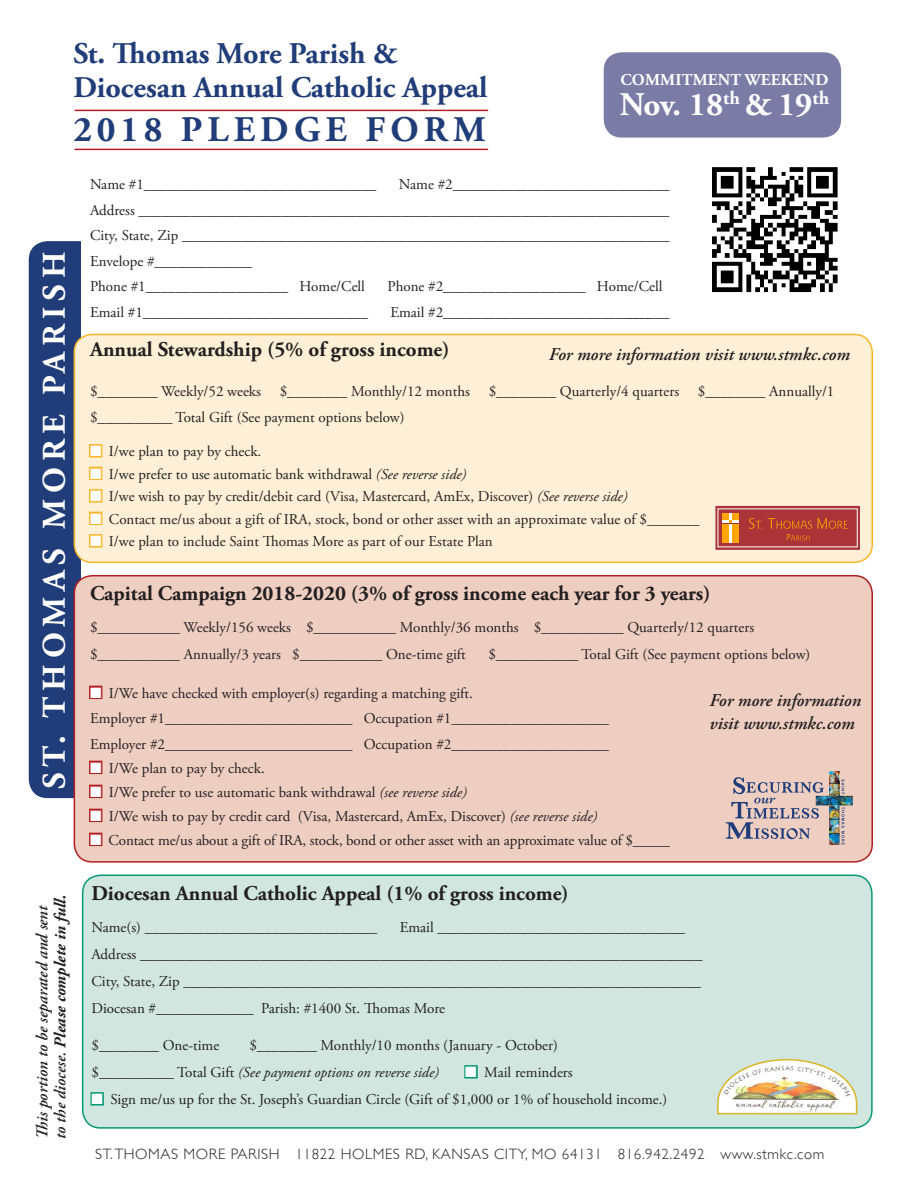
<style>
.page{position:relative;width:918px;height:1188px;background:#fff}
.page>*{position:absolute;margin:0;border:0;box-sizing:border-box;transform-origin:0 0}
.t1{font:700 36px "Adobe Garamond Pro";letter-spacing:.145em;color:#203d79}
.t2{font:700 33px "Adobe Garamond Pro";letter-spacing:.175em;color:#fff}
.t3{font:700 30px "Adobe Garamond Pro";color:#203d79}
.t4{font:700 21px "Adobe Garamond Pro";color:#231f20}
.t5{font:italic 600 18px/22.5px "Adobe Garamond Pro";color:#231f20}
.t6{font:italic 700 16.5px "Adobe Garamond Pro";letter-spacing:-.005em;color:#231f20}
.t7{font:italic 600 16.5px "Adobe Garamond Pro";color:#231f20}
.t8{font:700 16.5px "Adobe Garamond Pro";letter-spacing:.015em;color:#fff}
.t9{font:15px "Adobe Garamond Pro";color:#231f20}
.t10{font:300 15px "Gill Sans";letter-spacing:.04em;color:#231f20}
.t11{font:italic 15px "Adobe Garamond Pro";color:#231f20}
.s1{color:#fff}
.s2{font-style:italic}
.s3{font-style:normal}
.s4{font-weight:600}
</style>
<div class="page">
<div style="left:83px;top:875px;width:789px;height:253px;background:#d0e6de;border-radius:18px"></div>
<div style="left:82px;top:875px;width:791px;height:254px;border:2px solid #079a76;border-radius:18px"></div>
<div style="left:604px;top:52px;width:237px;height:86px;background:#7a7ca5;border-radius:18px"></div>
<div style="left:30px;top:242px;width:80px;height:555px;background:#203d79;border-radius:18px"></div>
<div style="left:29px;top:241px;width:82px;height:557px;border:2px solid #203d79;border-radius:18px"></div>
<div style="left:81px;top:230px;width:105px;height:583px;background:#fff"></div>
<div style="left:74px;top:334px;width:798px;height:228px;background:#fef0d6;border-radius:18px"></div>
<div style="left:74px;top:334px;width:799px;height:229px;border:2px solid #fab62b;border-radius:18px"></div>
<div style="left:74px;top:576px;width:798px;height:286px;background:#edcec1;border-radius:18px"></div>
<div style="left:74px;top:575px;width:799px;height:288px;border:2px solid #b21f23;border-radius:18px"></div>
<div style="left:89px;top:444px;width:13px;height:14px;border:3px solid #fab62b"></div>
<div style="left:89px;top:467px;width:13px;height:13px;border:3px solid #fab62b"></div>
<div style="left:89px;top:489px;width:13px;height:14px;border:3px solid #fab62b"></div>
<div style="left:89px;top:512px;width:13px;height:13px;border:3px solid #fab62b"></div>
<div style="left:89px;top:534px;width:13px;height:14px;border:3px solid #fab62b"></div>
<div style="left:89px;top:686px;width:13px;height:13px;border:3px solid #b21f23"></div>
<div style="left:89px;top:761px;width:13px;height:13px;border:3px solid #b21f23"></div>
<div style="left:89px;top:785px;width:13px;height:13px;border:3px solid #b21f23"></div>
<div style="left:89px;top:809px;width:13px;height:13px;border:3px solid #b21f23"></div>
<div style="left:89px;top:833px;width:13px;height:13px;border:3px solid #b21f23"></div>
<div style="left:464px;top:1065px;width:14px;height:14px;border:3px solid #079a76"></div>
<div style="left:90px;top:1092px;width:14px;height:14px;border:3px solid #079a76"></div>
<img style="left:844px;top:796px;width:9px;height:9px">
<img style="left:829px;top:771px;width:11px;height:6px">
<svg style="left:726px;top:777px;width:118px;height:68px"></svg>
<div style="left:716px;top:506px;width:144px;height:43px;border:1px solid #ab3439"></div>
<div style="left:718px;top:508px;width:140px;height:39px;background:#ab3439"></div>
<svg style="left:723px;top:514px;width:16px;height:28px"></svg>
<svg style="left:749px;top:518px;width:99px;height:23px"></svg>
<hr style="left:75px;top:110px;width:413px;height:1px;background:#b21f23">
<hr style="left:75px;top:149px;width:413px;height:1px;background:#b21f23">
<img style="left:717px;top:1058px;width:141px;height:57px">
<img style="left:712px;top:167px;width:126px;height:126px">
<p class="t3" style="left:74px;top:36px;width:326px">St. Thomas More Parish &amp;</p>
<p class="t3" style="left:74px;top:70px;width:416px">Diocesan Annual Catholic Appeal</p>
<p class="t1" style="left:74px;top:108px;width:414px">2018 PLEDGE FORM</p>
<p class="t9" style="left:90px;top:175px;width:288px">Name #1_______________________________</p>
<p class="t9" style="left:399px;top:175px;width:272px">Name #2_____________________________</p>
<p class="t9" style="left:90px;top:201px;width:581px">Address _______________________________________________________________________</p>
<p class="t9" style="left:90px;top:226px;width:581px">City, State, Zip _________________________________________________________________</p>
<p class="t9" style="left:90px;top:252px;width:164px">Envelope #_____________</p>
<p class="t9" style="left:90px;top:277px;width:277px">Phone #1___________________ Home/Cell</p>
<p class="t9" style="left:388px;top:277px;width:277px">Phone #2___________________ Home/Cell</p>
<p class="t9" style="left:90px;top:303px;width:279px">Email #1______________________________</p>
<p class="t9" style="left:390px;top:303px;width:281px">Email #2_______________________________</p>
<p class="t4" style="left:90px;top:337px;width:361px">Annual Stewardship (5% of gross income)</p>
<p class="t9" style="left:90px;top:382px;width:173px">$________ Weekly/52 weeks</p>
<p class="t9" style="left:280px;top:382px;width:192px">$________ Monthly/12 months</p>
<p class="t9" style="left:489px;top:382px;width:192px">$________ Quarterly/4 quarters</p>
<p class="t9" style="left:698px;top:382px;width:138px">$________ Annually/1</p>
<p class="t9" style="left:90px;top:408px;width:316px">$__________ Total Gift (See payment options below)</p>
<p class="t9" style="left:90px;top:442px;width:173px"><span class="s1">■</span> I/we plan to pay by check.</p>
<p class="t9" style="left:90px;top:465px;width:378px"><span class="s1">■</span> I/we prefer to use automatic bank withdrawal <span class="s2">(See reverse side)</span></p>
<p class="t9" style="left:90px;top:487px;width:539px"><span class="s1">■</span> I/we wish to pay by credit/debit card (Visa, Mastercard, AmEx, Discover) <span class="s2">(See reverse side)</span></p>
<p class="t9" style="left:90px;top:510px;width:611px"><span class="s1">■</span> Contact me/us about a gift of IRA, stock, bond or other asset with an approximate value of $_______</p>
<p class="t9" style="left:90px;top:532px;width:404px"><span class="s1">■</span> I/we plan to include Saint Thomas More as part of our Estate Plan</p>
<p class="t4" style="left:90px;top:581px;width:622px">Capital Campaign 2018-2020 (3% of gross income each year for 3 years)</p>
<p class="t9" style="left:90px;top:618px;width:666px">$___________ Weekly/156 weeks $___________ Monthly/36 months $___________ Quarterly/12 quarters</p>
<p class="t9" style="left:90px;top:645px;width:377px">$___________ Annually/3 years $___________ One-time gift</p>
<p class="t9" style="left:488px;top:645px;width:324px">$___________ Total Gift (See payment options below)</p>
<p class="t9" style="left:90px;top:684px;width:385px"><span class="s1">■</span> I/We have checked with employer(s) regarding a matching gift.</p>
<p class="t9" style="left:90px;top:709px;width:520px">Employer #1_________________________ Occupation #1_____________________</p>
<p class="t9" style="left:90px;top:735px;width:520px">Employer #2_________________________ Occupation #2_____________________</p>
<p class="t9" style="left:90px;top:759px;width:176px"><span class="s1">■</span> I/We plan to pay by check.</p>
<p class="t9" style="left:90px;top:783px;width:378px"><span class="s1">■</span> I/We prefer to use automatic bank withdrawal <span class="s2">(see reverse side)</span></p>
<p class="t9" style="left:90px;top:807px;width:509px"><span class="s1">■</span> I/We wish to pay by credit card (Visa, Mastercard, AmEx, Discover) <span class="s2">(see reverse side)</span></p>
<p class="t9" style="left:90px;top:831px;width:581px"><span class="s1">■</span> Contact me/us about a gift of IRA, stock, bond or other asset with an approximate value of $_____</p>
<p class="t4" style="left:92px;top:881px;width:479px">Diocesan Annual Catholic Appeal (1% of gross income)</p>
<p class="t9" style="left:92px;top:918px;width:287px">Name(s) _______________________________</p>
<p class="t9" style="left:400px;top:918px;width:287px">Email _________________________________</p>
<p class="t9" style="left:92px;top:945px;width:613px">Address ___________________________________________________________________________</p>
<p class="t9" style="left:92px;top:972px;width:611px">City, State, Zip _____________________________________________________________________</p>
<p class="t9" style="left:92px;top:999px;width:355px">Diocesan #_____________ Parish: #1400 St. Thomas More</p>
<p class="t9" style="left:92px;top:1036px;width:129px">$________ One-time</p>
<p class="t9" style="left:249px;top:1036px;width:310px">$________ Monthly/10 months (January - October)</p>
<p class="t11" style="left:92px;top:1063px;width:349px"><span class="s3">$__________ Total Gift</span> (See payment options on reverse side)</p>
<p class="t9" style="left:465px;top:1063px;width:109px"><span class="s1">■</span> Mail reminders</p>
<p class="t9" style="left:92px;top:1090px;width:577px"><span class="s1">■</span> Sign me/us up for the St. Joseph’s Guardian Circle (Gift of $1,000 or 1% of household income.)</p>
<p class="t8" style="left:620px;top:70px;width:210px">COMMITMENT WEEKEND</p>
<p class="t2" style="left:620px;top:85px;width:211px">Nov. 18<sup>th</sup> &amp; 19<sup>th</sup></p>
<p class="t2" style="left:35px;top:789px;width:539px;rotate:-90deg">ST. THOMAS MORE PARISH</p>
<p class="t5" style="left:549px;top:343px;width:303px">For more information visit www.stmkc.com</p>
<p class="t5" style="left:710px;top:690px;width:153px">For more information visit www.stmkc.com</p>
<p class="t7" style="left:33px;top:1139px;width:236px;rotate:-90deg">This portion to be separated and sent</p>
<p class="t6" style="left:51px;top:1139px;width:245px;rotate:-90deg"><span class="s4">to the diocese.</span> Please complete in full.</p>
<p class="t10" style="left:95px;top:1142px;width:731px">ST. THOMAS MORE PARISH 11822 HOLMES RD, KANSAS CITY, MO 64131 816.942.2492 www.stmkc.com</p>
</div>
